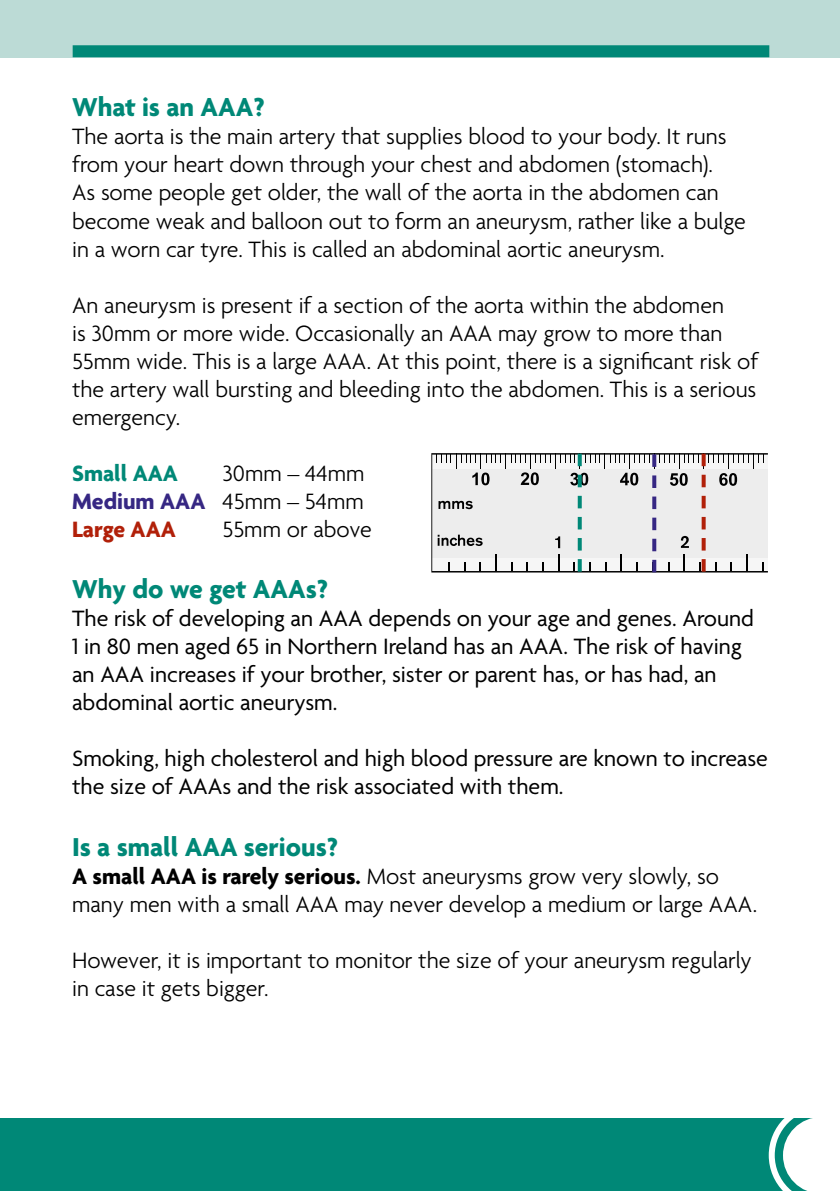
<style>
.page{position:relative;width:840px;height:1191px;background:#fff}
.page>*{position:absolute;margin:0;border:0;box-sizing:border-box;transform-origin:0 0}
.t1{font:700 28px "Agenda";color:#087}
.t2{font:300 24px/28px "Agenda";color:#000}
.t3{font:24px/28px "Agenda";color:#000}
.t4{font:700 24px "Agenda";color:#087}
.s1{font-weight:700;color:#362783}
.s2{font-weight:700;color:#b12009}
.s3{font-weight:700}
</style>
<div class="page">
<div style="left:0;top:0;width:839px;height:57px;background:#bcdbd6"></div>
<div style="left:0;top:1119px;width:820px;height:72px;background:#087"></div>
<svg style="left:768px;top:1118px;width:52px;height:73px"></svg>
<div style="left:73px;top:45px;width:695px;height:12px;background:#087"></div>
<svg style="left:431px;top:453px;width:336px;height:119px"></svg>
<p class="t1" style="left:72px;top:92px;width:194px">What is an AAA?</p>
<p class="t2" style="left:72px;top:124px;width:675px">The aorta is the main artery that supplies blood to your body. It runs from your heart down through your chest and abdomen (stomach).<br>As some people get older, the wall of the aorta in the abdomen can become weak and balloon out to form an aneurysm, rather like a bulge in a worn car tyre. This is called an abdominal aortic aneurysm.</p>
<p class="t2" style="left:72px;top:292px;width:687px">An aneurysm is present if a section of the aorta within the abdomen<br>is 30mm or more wide. Occasionally an AAA may grow to more than 55mm wide. This is a large AAA. At this point, there is a significant risk of the artery wall bursting and bleeding into the abdomen. This is a serious emergency.</p>
<p class="t4" style="left:72px;top:460px;width:107px">Small AAA</p>
<p class="t2" style="left:72px;top:460px;width:294px;text-align:justify;text-indent:150px">30mm – 44mm <span class="s1">Medium AAA</span> 45mm – 54mm <span class="s2">Large AAA</span></p>
<p class="t2" style="left:222px;top:516px;width:151px">55mm or above</p>
<p class="t1" style="left:72px;top:574px;width:257px">Why do we get AAAs?</p>
<p class="t3" style="left:72px;top:606px;width:683px">The risk of developing an AAA depends on your age and genes. Around 1 in 80 men aged 65 in Northern Ireland has an AAA. The risk of having an AAA increases if your brother, sister or parent has, or has had, an abdominal aortic aneurysm.</p>
<p class="t3" style="left:72px;top:746px;width:697px">Smoking, high cholesterol and high blood pressure are known to increase the size of AAAs and the risk associated with them.</p>
<p class="t1" style="left:72px;top:832px;width:267px">Is a small AAA serious?</p>
<p class="t2" style="left:72px;top:863px;width:686px"><span class="s3">A small AAA is rarely serious.</span> Most aneurysms grow very slowly, so many men with a small AAA may never develop a medium or large AAA.</p>
<p class="t2" style="left:72px;top:947px;width:680px">However, it is important to monitor the size of your aneurysm regularly in case it gets bigger.</p>
</div>
